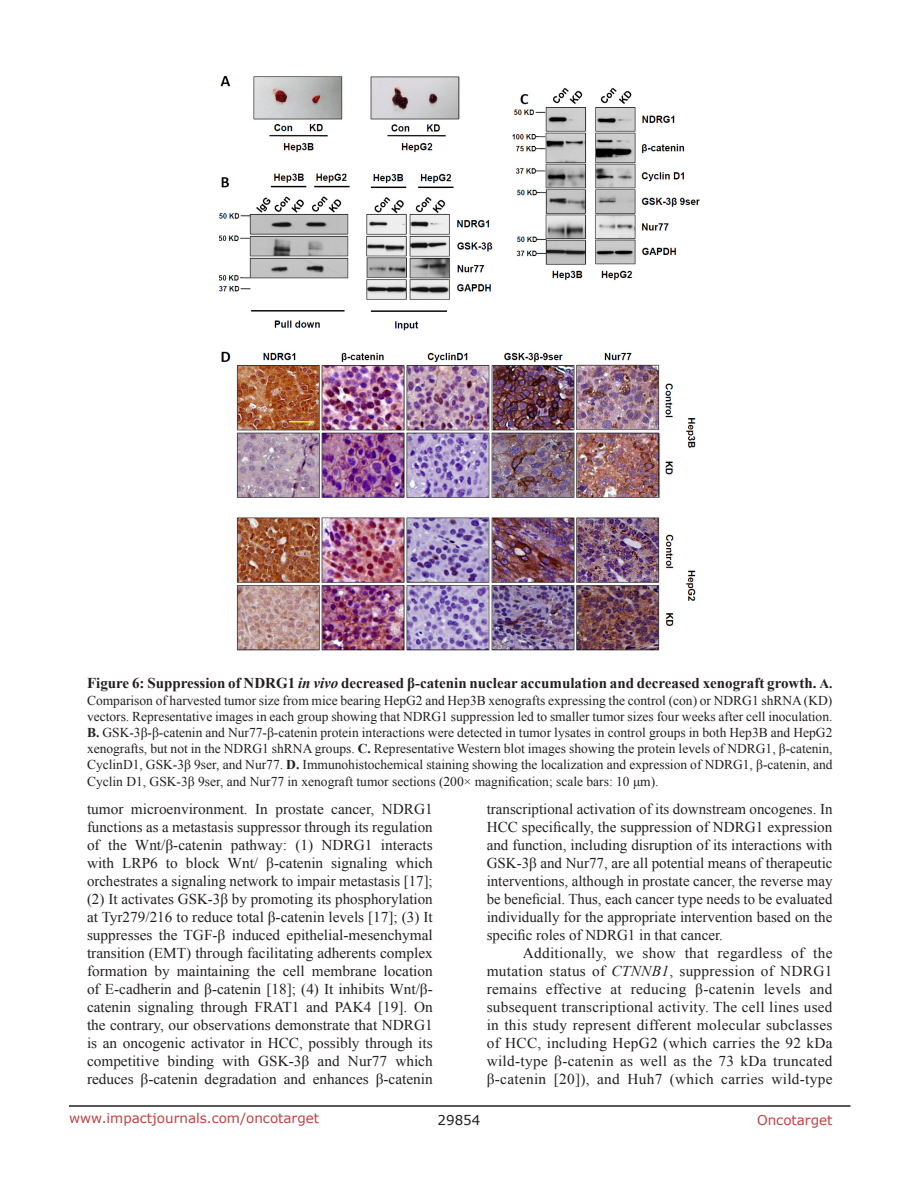
<style>
.page{position:relative;width:918px;height:1188px;background:#fff}
.page>*{position:absolute;margin:0;border:0;box-sizing:border-box;transform-origin:0 0}
.BodyText{font:15px/18px "Times New Roman";color:#231f20;text-align:justify}
.FigureText{font:700 15px "Times New Roman";color:#231f20}
.FigureText-2{font:13.5px/16.2px "Times New Roman";color:#231f20;text-align:justify}
.t1{font:13.5px "Verdana";color:#c24141}
.t2{font:13.5px "Verdana";color:#231f20}
.s1{font-style:italic}
.s2{font-size:13.5px}
.s3{font-weight:700}
</style>
<div class="page">
<hr style="left:69px;top:1105px;width:781px;height:2px;background:#231f20">
<img style="left:219px;top:76px;width:481px;height:575px">
<p class="FigureText" style="left:87px;top:673px;width:747px">Figure 6: Suppression of NDRG1 <span class="s1">in vivo</span> decreased β-catenin nuclear accumulation and decreased xenograft growth. <span class="s2">A.</span></p>
<p class="FigureText-2" style="left:87px;top:692px;width:747px">Comparison of harvested tumor size from mice bearing HepG2 and Hep3B xenografts expressing the control (con) or NDRG1 shRNA (KD) vectors. Representative images in each group showing that NDRG1 suppression led to smaller tumor sizes four weeks after cell inoculation.<br><span class="s3">B.</span> GSK-3β-β-catenin and Nur77-β-catenin protein interactions were detected in tumor lysates in control groups in both Hep3B and HepG2 xenografts, but not in the NDRG1 shRNA groups. <span class="s3">C.</span> Representative Western blot images showing the protein levels of NDRG1, β-catenin, CyclinD1, GSK-3β 9ser, and Nur77. <span class="s3">D.</span> Immunohistochemical staining showing the localization and expression of NDRG1, β-catenin, and Cyclin D1, GSK-3β 9ser, and Nur77 in xenograft tumor sections (200× magnification; scale bars: 10 μm).</p>
<p class="BodyText" style="left:87px;top:800px;width:347px">tumor microenvironment. In prostate cancer, NDRG1 functions as a metastasis suppressor through its regulation of the Wnt/β-catenin pathway: (1) NDRG1 interacts with LRP6 to block Wnt/ β-catenin signaling which orchestrates a signaling network to impair metastasis [17]; (2) It activates GSK-3β by promoting its phosphorylation at Tyr279/216 to reduce total β-catenin levels [17]; (3) It suppresses the TGF-β induced epithelial-mesenchymal transition (EMT) through facilitating adherents complex formation by maintaining the cell membrane location of E-cadherin and β-catenin [18]; (4) It inhibits Wnt/β&shy;catenin signaling through FRAT1 and PAK4 [19]. On the contrary, our observations demonstrate that NDRG1 is an oncogenic activator in HCC, possibly through its competitive binding with GSK-3β and Nur77 which reduces β-catenin degradation and enhances β-catenin</p>
<p class="BodyText" style="left:487px;top:800px;width:347px">transcriptional activation of its downstream oncogenes. In HCC specifically, the suppression of NDRG1 expression and function, including disruption of its interactions with GSK-3β and Nur77, are all potential means of therapeutic interventions, although in prostate cancer, the reverse may be beneficial. Thus, each cancer type needs to be evaluated individually for the appropriate intervention based on the specific roles of NDRG1 in that cancer.</p>
<p class="BodyText" style="left:487px;top:944px;width:347px;text-indent:36px">Additionally, we show that regardless of the mutation status of <span class="s1">CTNNB1</span>, suppression of NDRG1 remains effective at reducing β-catenin levels and subsequent transcriptional activity. The cell lines used in this study represent different molecular subclasses of HCC, including HepG2 (which carries the 92 kDa wild-type β-catenin as well as the 73 kDa truncated β-catenin [20]), and Huh7 (which carries wild-type</p>
<p class="t1" style="left:69px;top:1109px;width:252px">www.impactjournals.com/oncotarget</p>
<p class="t2" style="left:438px;top:1111px;width:44px">29854</p>
<p class="t1" style="left:757px;top:1111px;width:77px">Oncotarget</p>
</div>
